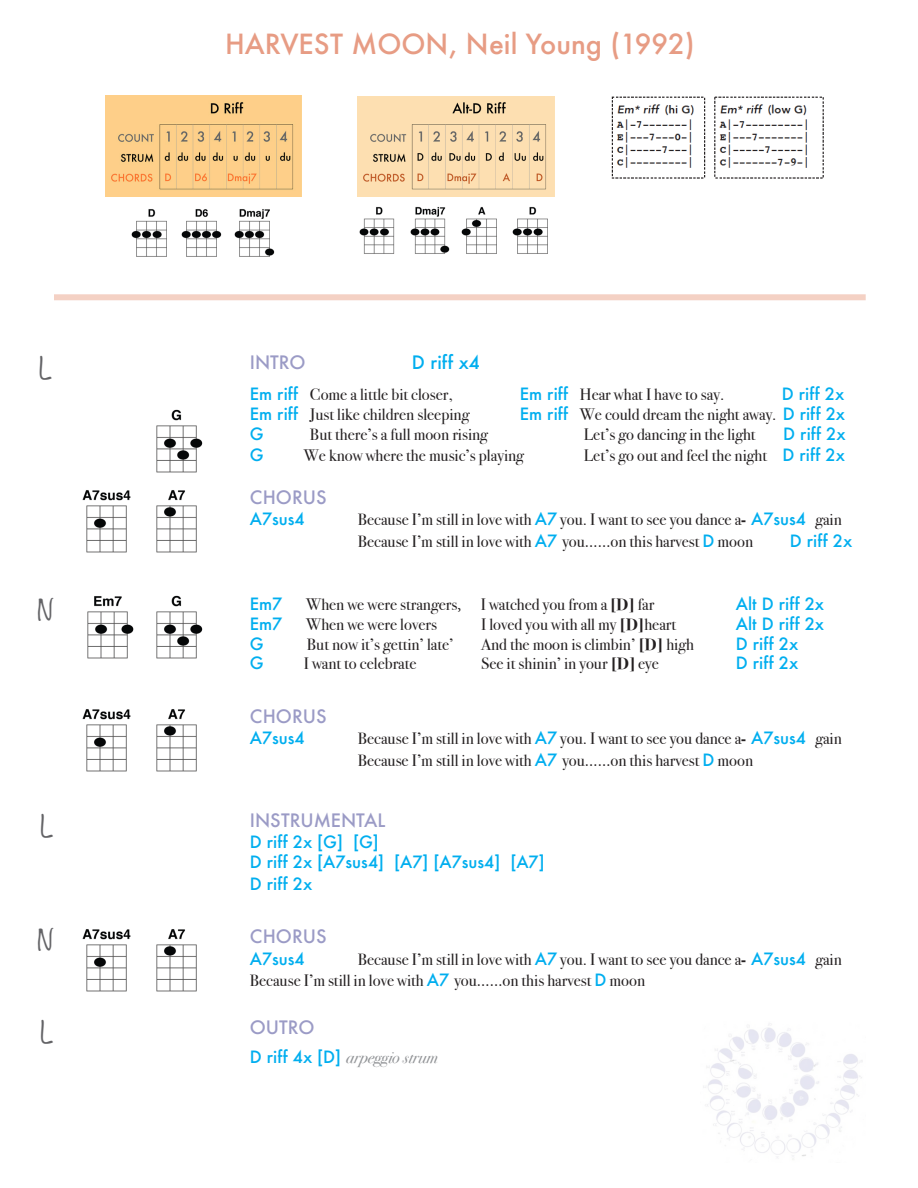
<style>
.page{position:relative;width:918px;height:1188px;background:#fff}
.page>*{position:absolute;margin:0;border:0;box-sizing:border-box;transform-origin:0 0}
.t1{font:500 27px "Futura";color:#e79c84}
.t2{font:300 27px "Noteworthy";color:#636366}
.lyricsHead{font:500 18px "Futura";color:#9b9bc6}
.new_HEADER{font:500 18px "Futura";color:#9b9bc6}
.t3{font:500 18px "Futura";letter-spacing:.005em;color:#00aeef}
.t4{font:16.5px "Bodoni Svty Two OSITCTT";color:#231f20}
.t5{font:500 16.5px "Futura";color:#00aeef}
.BoldChordString{font:italic 16.5px "Bodoni Svty Two OSITCTT";color:#939598}
.s1{font-family:"Futura";font-weight:500;color:#00aeef}
.s2{font-weight:700}
.s3{font-family:"Minion Pro"}
.s4{font-family:"Futura";font-weight:500;font-style:normal;color:#00aeef}
</style>
<div class="page">
<img style="left:703px;top:1024px;width:160px;height:136px">
<img style="left:156px;top:409px;width:47px;height:64px">
<img style="left:156px;top:595px;width:47px;height:64px">
<img style="left:87px;top:596px;width:47px;height:63px">
<img style="left:82px;top:709px;width:49px;height:63px">
<img style="left:82px;top:929px;width:49px;height:63px">
<img style="left:156px;top:709px;width:41px;height:63px">
<img style="left:156px;top:929px;width:41px;height:63px">
<img style="left:82px;top:490px;width:49px;height:63px">
<img style="left:156px;top:490px;width:41px;height:63px">
<img style="left:611px;top:96px;width:213px;height:83px">
<img style="left:105px;top:96px;width:197px;height:101px">
<img style="left:131px;top:209px;width:36px;height:48px">
<img style="left:181px;top:209px;width:41px;height:48px">
<img style="left:234px;top:209px;width:41px;height:48px">
<img style="left:357px;top:96px;width:197px;height:101px">
<img style="left:359px;top:206px;width:36px;height:48px">
<img style="left:512px;top:206px;width:36px;height:48px">
<img style="left:410px;top:206px;width:40px;height:48px">
<img style="left:461px;top:206px;width:36px;height:48px">
<div style="left:54px;top:294px;width:812px;height:6px;background:#f4d1c4"></div>
<p class="t2" style="left:39px;top:345px;width:14px">L</p>
<p class="t2" style="left:38px;top:587px;width:17px">N</p>
<p class="t2" style="left:40px;top:802px;width:14px">L</p>
<p class="t2" style="left:38px;top:917px;width:17px">N</p>
<p class="t2" style="left:40px;top:1009px;width:14px">L</p>
<p class="t1" style="left:225px;top:25px;width:471px">HARVEST MOON, Neil Young (1992)</p>
<p class="lyricsHead" style="left:250px;top:350px;width:57px">INTRO</p>
<p class="t3" style="left:412px;top:350px;width:70px">D riff x4</p>
<p class="t4" style="left:250px;top:385px;width:204px"><span class="s1">Em riff</span> Come a little bit closer,</p>
<p class="t4" style="left:520px;top:385px;width:206px"><span class="s1">Em riff</span> Hear what I have to say.</p>
<p class="t5" style="left:782px;top:383px;width:64px">D riff 2x</p>
<p class="t4" style="left:250px;top:404px;width:221px"><span class="s1">Em riff</span> Just like children sleeping</p>
<p class="t4" style="left:520px;top:404px;width:327px"><span class="s1">Em riff</span> We could dream the night away. <span class="s1">D riff 2x</span></p>
<p class="t5" style="left:250px;top:422px;width:15px">G</p>
<p class="t4" style="left:310px;top:424px;width:180px">But there’s a full moon rising</p>
<p class="t4" style="left:584px;top:424px;width:173px">Let’s go dancing in the light</p>
<p class="t5" style="left:783px;top:422px;width:64px">D riff 2x</p>
<p class="t5" style="left:250px;top:444px;width:15px">G</p>
<p class="t4" style="left:304px;top:446px;width:222px">We know where the music’s playing</p>
<p class="t4" style="left:584px;top:446px;width:262px">Let’s go out and feel the night <span class="s1">D riff 2x</span></p>
<p class="new_HEADER" style="left:250px;top:485px;width:78px">CHORUS</p>
<p class="t5" style="left:250px;top:508px;width:56px">A7sus4</p>
<p class="t4" style="left:358px;top:510px;width:486px">Because I’m still in love with <span class="s1">A7</span> you. I want to see you dance a<span class="s2">-</span> <span class="s1">A7sus4</span> gain</p>
<p class="t4" style="left:358px;top:532px;width:397px">Because I’m still in love with <span class="s1">A7</span> you……on this harvest <span class="s1">D</span> moon</p>
<p class="t5" style="left:790px;top:530px;width:64px">D riff 2x</p>
<p class="t5" style="left:250px;top:593px;width:34px">Em7</p>
<p class="t4" style="left:306px;top:595px;width:350px">When we were strangers<span class="s3">,</span> I watched you from a <span class="s2">[D]</span> far</p>
<p class="t5" style="left:736px;top:593px;width:90px">Alt D riff 2x</p>
<p class="t5" style="left:250px;top:612px;width:34px">Em7</p>
<p class="t4" style="left:306px;top:614px;width:132px">When we were lovers</p>
<p class="t4" style="left:481px;top:614px;width:197px">I loved you with all my <span class="s2">[D]</span>heart</p>
<p class="t5" style="left:736px;top:612px;width:90px">Alt D riff 2x</p>
<p class="t5" style="left:250px;top:632px;width:15px">G</p>
<p class="t4" style="left:307px;top:634px;width:148px">But now it’s gettin’ late’</p>
<p class="t4" style="left:481px;top:634px;width:214px">And the moon is climbin’ <span class="s2">[D]</span> high</p>
<p class="t5" style="left:736px;top:632px;width:64px">D riff 2x</p>
<p class="t5" style="left:250px;top:652px;width:15px">G</p>
<p class="t4" style="left:304px;top:654px;width:114px">I want to celebrate</p>
<p class="t4" style="left:481px;top:654px;width:179px">See it shinin’ in your <span class="s2">[D]</span> eye</p>
<p class="t5" style="left:736px;top:652px;width:64px">D riff 2x</p>
<p class="new_HEADER" style="left:250px;top:704px;width:78px">CHORUS</p>
<p class="t5" style="left:250px;top:727px;width:56px">A7sus4</p>
<p class="t4" style="left:358px;top:729px;width:486px">Because I’m still in love with <span class="s1">A7</span> you. I want to see you dance a<span class="s2">-</span> <span class="s1">A7sus4</span> gain</p>
<p class="t4" style="left:358px;top:751px;width:397px">Because I’m still in love with <span class="s1">A7</span> you……on this harvest <span class="s1">D</span> moon</p>
<p class="lyricsHead" style="left:250px;top:808px;width:137px">INSTRUMENTAL</p>
<p class="t5" style="left:250px;top:831px;width:131px">D riff 2x [G] [G]</p>
<p class="t5" style="left:250px;top:851px;width:296px">D riff 2x [A7sus4] [A7] [A7sus4] [A7]</p>
<p class="t5" style="left:250px;top:872px;width:64px">D riff 2x</p>
<p class="new_HEADER" style="left:250px;top:924px;width:78px">CHORUS</p>
<p class="t5" style="left:250px;top:947px;width:56px">A7sus4</p>
<p class="t4" style="left:358px;top:949px;width:486px">Because I’m still in love with <span class="s1">A7</span> you. I want to see you dance a<span class="s2">-</span> <span class="s1">A7sus4</span> gain</p>
<p class="t4" style="left:250px;top:971px;width:397px">Because I’m still in love with <span class="s1">A7</span> you……on this harvest <span class="s1">D</span> moon</p>
<p class="lyricsHead" style="left:250px;top:1015px;width:66px">OUTRO</p>
<p class="BoldChordString" style="left:250px;top:1047px;width:190px"><span class="s4">D riff 4x [D]</span> arpeggio strum</p>
</div>
